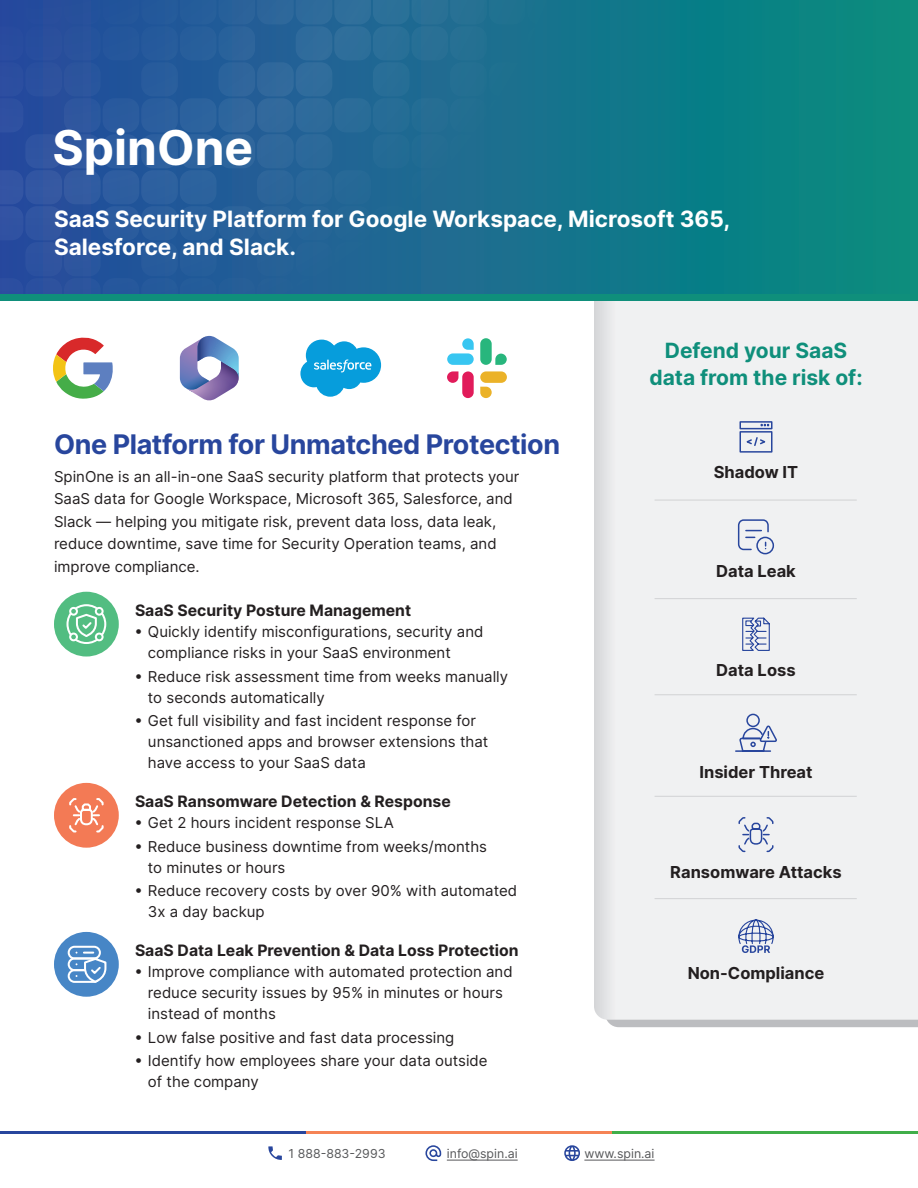
<style>
.page{position:relative;width:918px;height:1188px;background:#fff}
.page>*{position:absolute;margin:0;border:0;box-sizing:border-box;transform-origin:0 0}
.t1{font:700 48px "Inter";color:#fff}
.t2{font:700 27px "Inter";letter-spacing:-.015em;color:#28469d}
.t3{font:700 22.5px/28.5px "Inter";color:#fff}
.t4{font:700 21px "Inter";color:#0f8f7b}
.Body_Copy{font:700 16.5px "Inter";color:#231f20}
.t5{font:700 15.75px "Inter";color:#231f20}
.Body_Copy-2{font:15px/22.5px "Inter";color:#231f20}
.Body_Bullet_Points{font:15px/21px "Inter";color:#231f20}
.t6{font:12.3px "Inter";color:#57585a}
</style>
<div class="page">
<hr style="left:0;top:1131px;width:306px;height:3px;background:#28469d">
<hr style="left:306px;top:1131px;width:306px;height:3px;background:#f58355">
<hr style="left:612px;top:1131px;width:306px;height:3px;background:#40ae49">
<svg style="left:268px;top:1146px;width:14px;height:14px"></svg>
<svg style="left:425px;top:1145px;width:16px;height:16px"></svg>
<hr style="left:447px;top:1160px;width:71px;height:1px;background:#57585a">
<svg style="left:564px;top:1145px;width:16px;height:16px"></svg>
<hr style="left:584px;top:1160px;width:71px;height:1px;background:#57585a">
<div style="left:594px;top:301px;width:324px;height:719px;background:#f0f1f2"></div>
<div style="left:0;top:0;width:918px;height:298px;background:#098582"></div>
<svg style="left:0;top:0;width:676px;height:294px"></svg>
<div style="left:0;top:295px;width:918px;height:6px;background:#0f8f7b"></div>
<div style="left:54px;top:932px;width:65px;height:65px;background:#4786c6;border-radius:50%"></div>
<div style="left:68px;top:957px;width:33px;height:14px;border:2px solid #fff;border-radius:6px"></div>
<div style="left:68px;top:946px;width:33px;height:13px;border:2px solid #fff;border-radius:6px"></div>
<div style="left:68px;top:969px;width:33px;height:14px;border:2px solid #fff;border-radius:6px"></div>
<svg style="left:83px;top:952px;width:24px;height:31px"></svg>
<div style="left:54px;top:783px;width:65px;height:65px;background:#f37a55;border-radius:50%"></div>
<svg style="left:69px;top:798px;width:35px;height:35px"></svg>
<div style="left:54px;top:592px;width:65px;height:65px;background:#52bd81;border-radius:50%"></div>
<div style="left:66px;top:604px;width:40px;height:40px;border:2px solid #fff;border-radius:50%"></div>
<div style="left:70px;top:634px;width:7px;height:6px;background:#54bd82;border-radius:50%"></div>
<div style="left:69px;top:633px;width:9px;height:8px;border:2px solid #fff;border-radius:50%"></div>
<div style="left:70px;top:608px;width:7px;height:7px;background:#54bd82;border-radius:50%"></div>
<div style="left:69px;top:607px;width:9px;height:9px;border:2px solid #fff;border-radius:50%"></div>
<div style="left:96px;top:634px;width:7px;height:6px;background:#54bd82;border-radius:50%"></div>
<div style="left:95px;top:633px;width:9px;height:8px;border:2px solid #fff;border-radius:50%"></div>
<div style="left:96px;top:608px;width:7px;height:7px;background:#54bd82;border-radius:50%"></div>
<div style="left:95px;top:607px;width:9px;height:9px;border:2px solid #fff;border-radius:50%"></div>
<svg style="left:75px;top:612px;width:23px;height:27px"></svg>
<div style="left:740px;top:431px;width:33px;height:22px;border:2px solid #28469d"></div>
<div style="left:740px;top:421px;width:33px;height:8px;border:2px solid #28469d"></div>
<svg style="left:744px;top:436px;width:24px;height:11px"></svg>
<svg style="left:761px;top:424px;width:8px;height:2px"></svg>
<svg style="left:734px;top:713px;width:44px;height:40px"></svg>
<svg style="left:737px;top:519px;width:38px;height:36px"></svg>
<svg style="left:737px;top:816px;width:38px;height:37px"></svg>
<svg style="left:742px;top:617px;width:28px;height:35px"></svg>
<svg style="left:738px;top:919px;width:36px;height:34px"></svg>
<hr style="left:655px;top:500px;width:202px;height:1px;background:#d1d2d4">
<hr style="left:655px;top:598px;width:202px;height:1px;background:#d1d2d4">
<hr style="left:655px;top:694px;width:202px;height:1px;background:#d1d2d4">
<hr style="left:655px;top:796px;width:202px;height:1px;background:#d1d2d4">
<hr style="left:655px;top:898px;width:202px;height:1px;background:#d1d2d4">
<svg style="left:180px;top:336px;width:59px;height:65px"></svg>
<svg style="left:300px;top:339px;width:81px;height:58px"></svg>
<svg style="left:447px;top:338px;width:27px;height:27px"></svg>
<svg style="left:480px;top:338px;width:27px;height:27px"></svg>
<svg style="left:480px;top:371px;width:27px;height:27px"></svg>
<svg style="left:447px;top:371px;width:27px;height:27px"></svg>
<svg style="left:53px;top:337px;width:60px;height:62px"></svg>
<p class="t1" style="left:52px;top:112px;width:202px">SpinOne</p>
<p class="t3" style="left:54px;top:203px;width:678px">SaaS Security Platform for Google Workspace, Microsoft 365,<br>Salesforce, and Slack.</p>
<h1 class="t2" style="left:54px;top:424px;width:508px">One Platform for Unmatched Protection</h1>
<p class="Body_Copy-2" style="left:54px;top:465px;width:467px">SpinOne is an all-in-one SaaS security platform that protects your SaaS data for Google Workspace, Microsoft 365, Salesforce, and Slack — helping you mitigate risk, prevent data loss, data leak, reduce downtime, save time for Security Operation teams, and improve compliance.</p>
<h3 class="t5" style="left:135px;top:598px;width:278px">SaaS Security Posture Management</h3>
<p class="Body_Copy-2" style="left:148px;top:621px;width:337px;line-height:21px;text-indent:-14px">• Quickly identify misconfigurations, security and compliance risks in your SaaS environment</p>
<p class="Body_Copy-2" style="left:148px;top:665px;width:362px;line-height:21px;text-indent:-14px">• Reduce risk assessment time from weeks manually to seconds automatically</p>
<p class="Body_Copy-2" style="left:148px;top:710px;width:342px;line-height:21px;text-indent:-14px">• Get full visibility and fast incident response for unsanctioned apps and browser extensions that have access to your SaaS data</p>
<h3 class="t5" style="left:135px;top:789px;width:317px">SaaS Ransomware Detection &amp; Response</h3>
<p class="Body_Bullet_Points" style="left:134px;top:812px;width:261px">• Get 2 hours incident response SLA</p>
<p class="Body_Bullet_Points" style="left:148px;top:835px;width:341px;text-indent:-14px">• Reduce business downtime from weeks/months to minutes or hours</p>
<p class="Body_Bullet_Points" style="left:148px;top:880px;width:371px;text-indent:-14px">• Reduce recovery costs by over 90% with automated<br>3x a day backup</p>
<h3 class="t5" style="left:135px;top:938px;width:385px">SaaS Data Leak Prevention &amp; Data Loss Protection</h3>
<p class="Body_Bullet_Points" style="left:148px;top:961px;width:366px;text-indent:-14px">• Improve compliance with automated protection and reduce security issues by 95% in minutes or hours instead of months</p>
<p class="Body_Bullet_Points" style="left:134px;top:1026px;width:322px">• Low false positive and fast data processing</p>
<p class="Body_Bullet_Points" style="left:148px;top:1050px;width:341px;text-indent:-14px">• Identify how employees share your data outside of the company</p>
<h2 class="t4" style="left:665px;top:334px;width:184px">Defend your SaaS</h2>
<h2 class="t4" style="left:649px;top:361px;width:215px">data from the risk of:</h2>
<p class="Body_Copy" style="left:714px;top:459px;width:86px">Shadow IT</p>
<p class="Body_Copy" style="left:716px;top:559px;width:81px">Data Leak</p>
<p class="Body_Copy" style="left:716px;top:658px;width:81px">Data Loss</p>
<p class="Body_Copy" style="left:699px;top:759px;width:115px">Insider Threat</p>
<p class="Body_Copy" style="left:670px;top:859px;width:173px">Ransomware Attacks</p>
<p class="Body_Copy" style="left:688px;top:960px;width:138px">Non-Compliance</p>
<p class="t6" style="left:289px;top:1145px;width:99px">1 888-883-2993</p>
<p class="t6" style="left:447px;top:1145px;width:72px">info@spin.ai</p>
<p class="t6" style="left:584px;top:1145px;width:72px">www.spin.ai</p>
</div>
